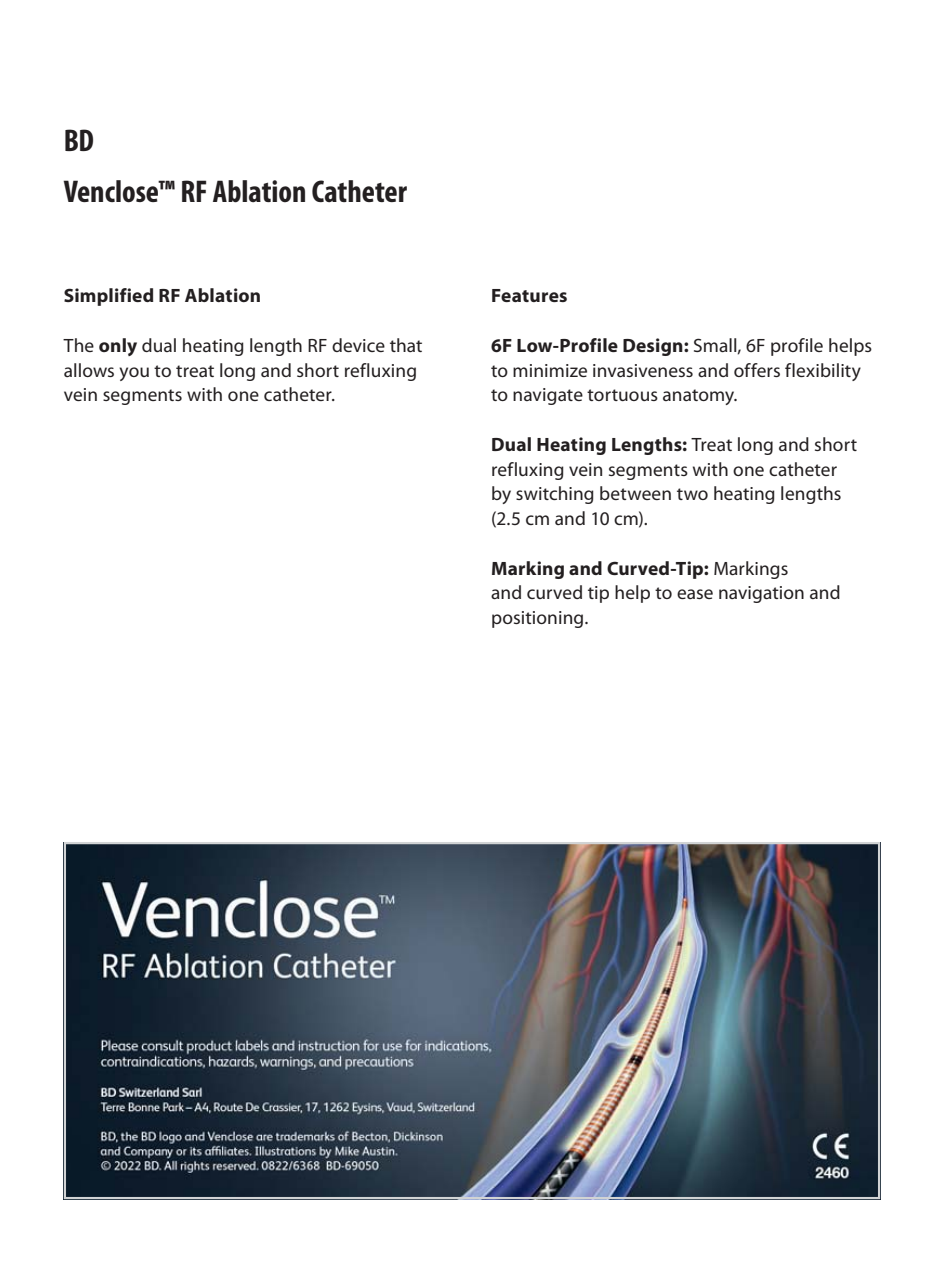
<style>
.page{position:relative;width:944px;height:1263px;background:#fff}
.page>*{position:absolute;margin:0;border:0;box-sizing:border-box;transform-origin:0 0}
.t1{font:700 condensed 31.5px "Myriad Pro";color:#231f20}
.t2{font:19.35px/24.8px "Myriad Pro";letter-spacing:.005em;color:#231f20}
.t3{font:700 19.35px "Myriad Pro";letter-spacing:.01em;color:#231f20}
.s1{font-weight:700}
</style>
<div class="page">
<img style="left:67px;top:845px;width:810px;height:351px">
<div style="left:64px;top:842px;width:816px;height:357px;border:2px solid #d1d3d4"></div>
<h1 class="t1" style="left:64px;top:129px;width:32px">BD</h1>
<h1 class="t1" style="left:64px;top:180px;width:345px">Venclose™ RF Ablation Catheter</h1>
<p class="t3" style="left:64px;top:289px;width:199px">Simplified RF Ablation</p>
<p class="t2" style="left:64px;top:335px;width:360px">The <span class="s1">only</span> dual heating length RF device that allows you to treat long and short refluxing vein segments with one catheter.</p>
<p class="t3" style="left:491px;top:289px;width:78px">Features</p>
<p class="t2" style="left:491px;top:335px;width:383px"><span class="s1">6F Low-Profile Design:</span> Small, 6F profile helps to minimize invasiveness and offers flexibility to navigate tortuous anatomy.</p>
<p class="t2" style="left:491px;top:434px;width:367px"><span class="s1">Dual Heating Lengths:</span> Treat long and short refluxing vein segments with one catheter by switching between two heating lengths (2.5 cm and 10 cm).</p>
<p class="t2" style="left:491px;top:558px;width:351px"><span class="s1">Marking and Curved-Tip:</span> Markings<br>and curved tip help to ease navigation and positioning.</p>
</div>
